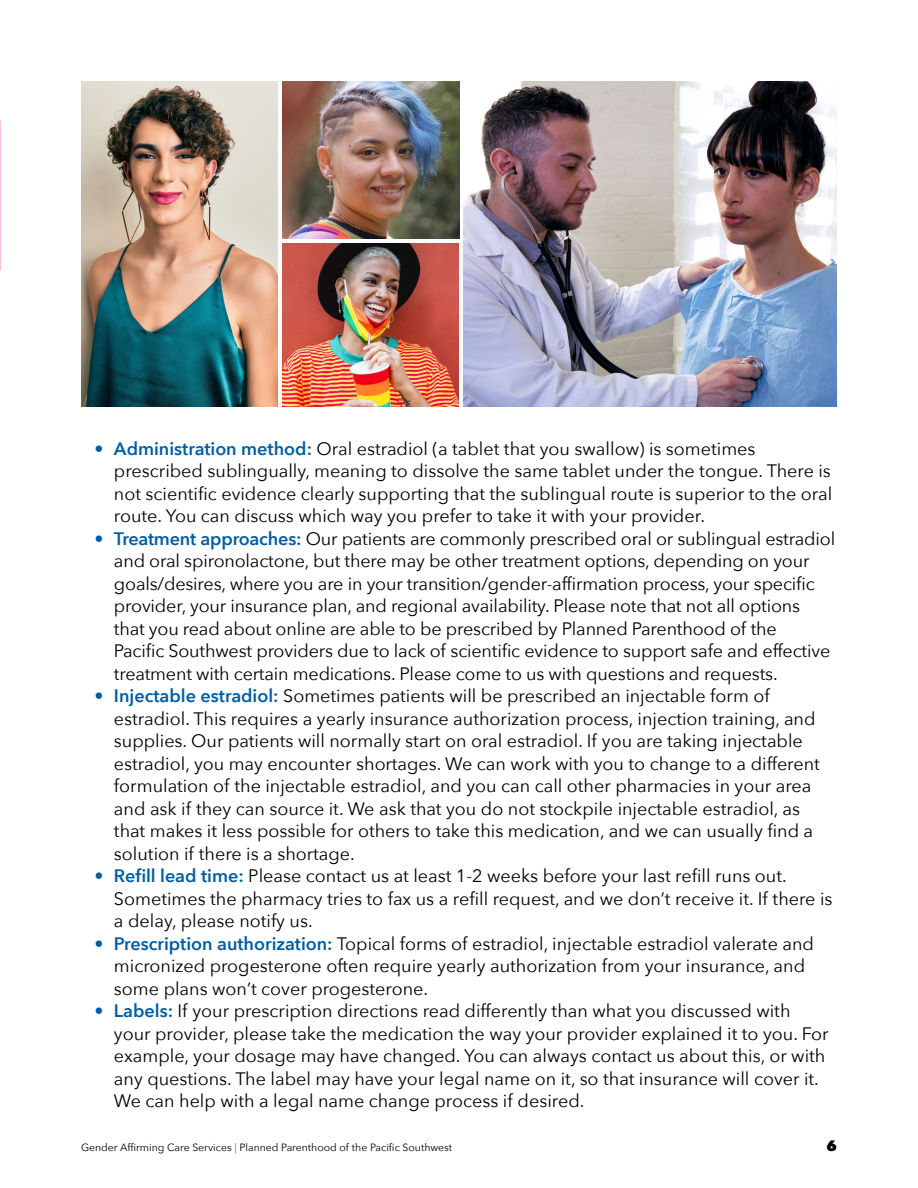
<style>
.page{position:relative;width:918px;height:1188px;background:#fff}
.page>*{position:absolute;margin:0;border:0;box-sizing:border-box;transform-origin:0 0}
.t1{font:18px/22.5px "Avenir Next";color:#000}
.t2{font:800 15px "Avenir Next";color:#000}
.t3{font:10.5px "Avenir Next";color:#000}
.s1{font-weight:600;color:#005da6}
.s2{color:#009bdb}
</style>
<div class="page">
<img style="left:464px;top:81px;width:373px;height:325px">
<img style="left:81px;top:81px;width:197px;height:325px">
<img style="left:0;top:121px;width:1px;height:149px">
<img style="left:282px;top:243px;width:177px;height:163px">
<img style="left:282px;top:81px;width:177px;height:158px">
<p class="t1" style="left:114px;top:436px;width:720px;text-indent:-19px"><span class="s1">• Administration method:</span> Oral estradiol (a tablet that you swallow) is sometimes prescribed sublingually, meaning to dissolve the same tablet under the tongue. There is not scientific evidence clearly supporting that the sublingual route is superior to the oral route. You can discuss which way you prefer to take it with your provider.</p>
<p class="t1" style="left:114px;top:526px;width:723px;text-indent:-19px"><span class="s1">• Treatment approaches:</span> Our patients are commonly prescribed oral or sublingual estradiol and oral spironolactone, but there may be other treatment options, depending on your goals/desires, where you are in your transition/gender-affirmation process, your specific provider, your insurance plan, and regional availability. Please note that not all options that you read about online are able to be prescribed by Planned Parenthood of the<br>Pacific Southwest providers due to lack of scientific evidence to support safe and effective treatment with certain medications. Please come to us with questions and requests.</p>
<p class="t1" style="left:114px;top:684px;width:707px;text-indent:-19px"><span class="s1">• Injectable estradiol:</span> Sometimes patients will be prescribed an injectable form of estradiol. This requires a yearly insurance authorization process, injection training, and supplies. Our patients will normally start on oral estradiol. If you are taking injectable estradiol, you may encounter shortages. We can work with you to change to a different formulation of the injectable estradiol, and you can call other pharmacies in your area and ask if they can source it. We ask that you do not stockpile injectable estradiol, as that makes it less possible for others to take this medication, and we can usually find a solution if there is a shortage.</p>
<p class="t1" style="left:114px;top:864px;width:720px;text-indent:-19px"><span class="s1">• Refill lead time:</span> Please contact us at least 1-2 weeks before your last refill runs out.<br>Sometimes the pharmacy tries to fax us a refill request, and we don’t receive it. If there is a delay, please notify us.</p>
<p class="t1" style="left:114px;top:931px;width:702px;text-indent:-19px"><span class="s1">• Prescription authorization:</span> Topical forms of estradiol, injectable estradiol valerate and micronized progesterone often require yearly authorization from your insurance, and some plans won’t cover progesterone.</p>
<p class="t1" style="left:114px;top:999px;width:716px;text-indent:-19px"><span class="s1">• Labels:</span> If your prescription directions read differently than what you discussed with your provider, please take the medication the way your provider explained it to you. For example, your dosage may have changed. You can always contact us about this, or with any questions. The label may have your legal name on it, so that insurance will cover it.<br>We can help with a legal name change process if desired.</p>
<p class="t3" style="left:81px;top:1139px;width:373px">Gender Affirming Care Services <span class="s2">|</span> Planned Parenthood of the Pacific Southwest</p>
<p class="t2" style="left:826px;top:1137px;width:12px">6</p>
</div>
